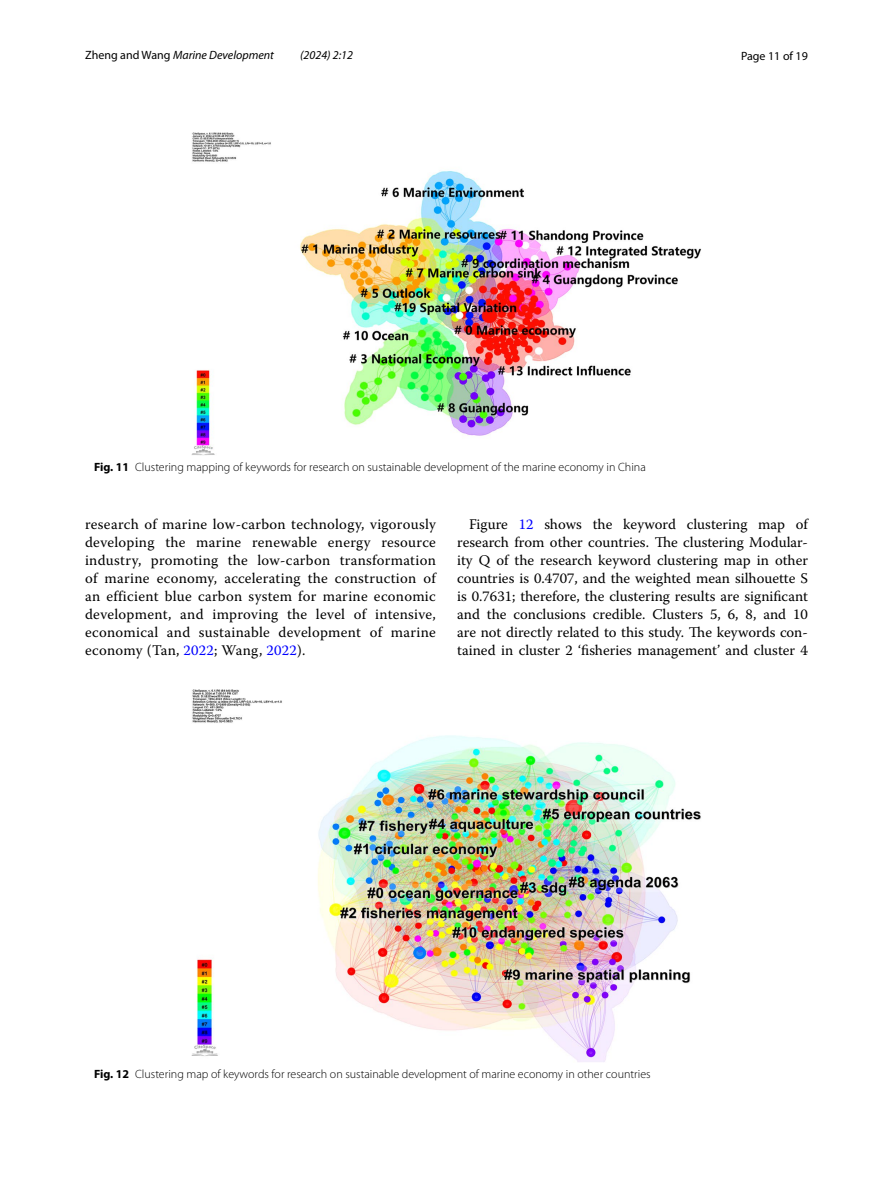
<style>
.page{position:relative;width:893px;height:1187px;background:#fff}
.page>*{position:absolute;margin:0;border:0;box-sizing:border-box;transform-origin:0 0}
.t1{font:14.7px/18px "Warnock Pro";letter-spacing:.005em;color:#000;text-align:justify}
.t2{font:300 12px "Myriad Pro";color:#000}
.t3{font:italic 12px "Myriad Pro";color:#000}
.t4{font:12px "Myriad Pro";color:#000}
.s1{font-style:normal}
.s2{font-weight:700}
.s3{color:#00f}
</style>
<div class="page">
<img style="left:191px;top:133px;width:510px;height:322px">
<img style="left:191px;top:689px;width:510px;height:373px">
<p class="t3" style="left:85px;top:48px;width:190px"><span class="s1">Zheng and Wang</span> Marine Development</p>
<p class="t3" style="left:300px;top:48px;width:54px">(2024) 2:12</p>
<p class="t4" style="left:741px;top:48px;width:68px">Page 11 of 19</p>
<p class="t2" style="left:94px;top:460px;width:553px"><span class="s2">Fig. 11</span> Clustering mapping of keywords for research on sustainable development of the marine economy in China</p>
<p class="t1" style="left:85px;top:514px;width:352px">research of marine low-carbon technology, vigorously developing the marine renewable energy resource industry, promoting the low-carbon transformation of marine economy, accelerating the construction of an efficient blue carbon system for marine economic development, and improving the level of intensive, economical and sustainable development of marine economy (Tan, <span class="s3">2022</span>; Wang, <span class="s3">2022</span>).</p>
<p class="t1" style="left:457px;top:514px;width:352px;text-indent:12px">Figure <span class="s3">12</span> shows the keyword clustering map of research from other countries. The clustering Modular&shy;ity Q of the research keyword clustering map in other countries is 0.4707, and the weighted mean silhouette S is 0.7631; therefore, the clustering results are significant and the conclusions credible. Clusters 5, 6, 8, and 10 are not directly related to this study. The keywords con&shy;tained in cluster 2 ‘fisheries management’ and cluster 4</p>
<p class="t2" style="left:94px;top:1066px;width:558px"><span class="s2">Fig. 12</span> Clustering map of keywords for research on sustainable development of marine economy in other countries</p>
</div>
